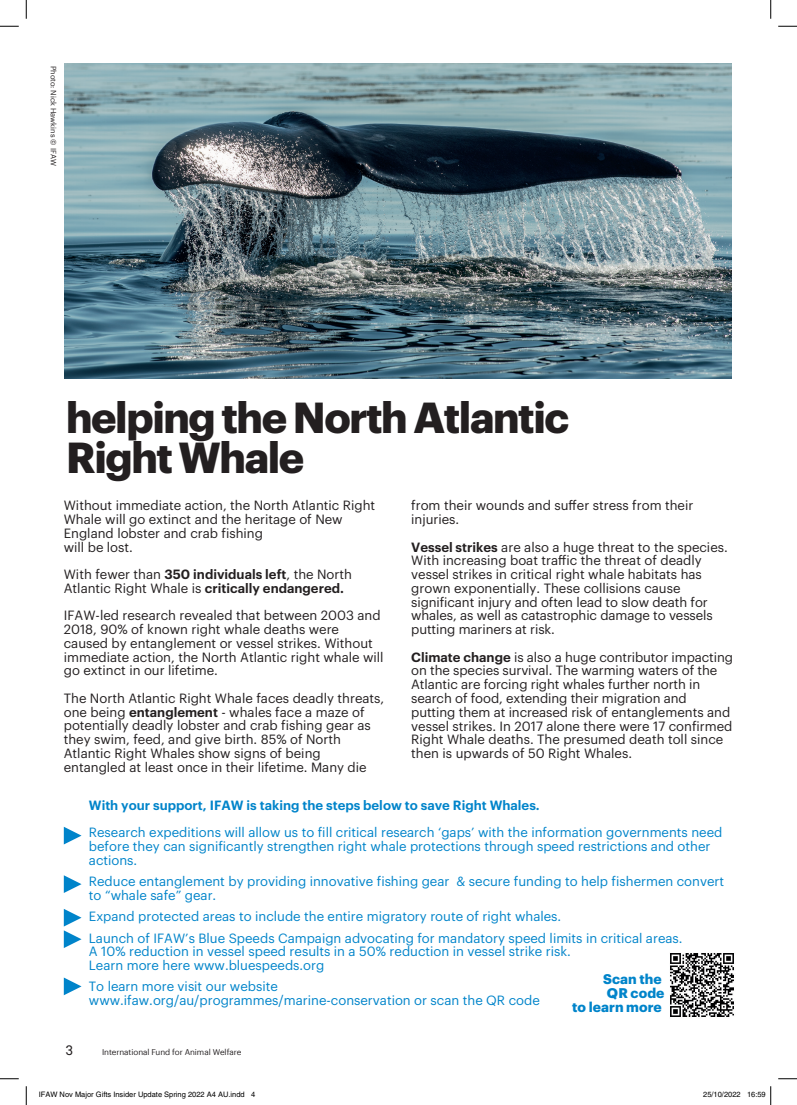
<style>
.page{position:relative;width:797px;height:1105px;background:#fff}
.page>*{position:absolute;margin:0;border:0;box-sizing:border-box;transform-origin:0 0}
.t1{font:700 42.5px/40px "Graphik";letter-spacing:-.035em;color:#231f20}
.t2{font:700 13.75px/13.8px "Graphik";letter-spacing:.005em;color:#0084ca;text-align:right}
.t3{font:13.75px "Akkurat Mono";color:#231f20}
.t4{font:13.12px/13.8px "false";color:#231f20}
.t5{font:13.12px/13.8px "false";color:#0084ca}
.t6{font:600 13.12px "Graphik";color:#0084ca}
.t7{font:600 13.12px "Graphik";color:#231f20}
.t8{font:8.12px "Graphik";letter-spacing:-.005em;color:#231f20}
.t9{font:7.5px "Helvetica";color:#000}
.t10{font:7.5px "Graphik";color:#231f20}
.s1{font-family:"Graphik";font-weight:600}
.s2{font-family:"false";font-weight:400}
</style>
<div class="page">
<svg style="left:0;top:25px;width:19px;height:2px"></svg>
<svg style="left:778px;top:25px;width:19px;height:2px"></svg>
<svg style="left:0;top:1078px;width:19px;height:1px"></svg>
<svg style="left:778px;top:1078px;width:19px;height:1px"></svg>
<svg style="left:25px;top:0;width:2px;height:19px"></svg>
<svg style="left:25px;top:1086px;width:2px;height:19px"></svg>
<svg style="left:770px;top:0;width:1px;height:19px"></svg>
<svg style="left:770px;top:1086px;width:1px;height:19px"></svg>
<svg style="left:64px;top:977px;width:17px;height:18px"></svg>
<svg style="left:64px;top:827px;width:17px;height:17px"></svg>
<svg style="left:64px;top:875px;width:17px;height:18px"></svg>
<svg style="left:64px;top:909px;width:17px;height:39px"></svg>
<img style="left:65px;top:64px;width:666px;height:314px">
<img style="left:670px;top:953px;width:64px;height:64px">
<p class="t10" style="left:59px;top:66px;width:101px;rotate:90deg">Photo: Nick Hawkins © IFAW</p>
<h1 class="t1" style="left:66px;top:393px;width:504px">helping the North Atlantic<br>Right Whale</h1>
<p class="t4" style="left:64px;top:498px;width:313px">Without immediate action, the North Atlantic Right Whale will go extinct and the heritage of New England lobster and crab fishing<br>will be lost.</p>
<p class="t4" style="left:64px;top:566px;width:290px">With fewer than <span class="s1">350 individuals left</span>, the North</p>
<p class="t7" style="left:64px;top:578px;width:282px"><span class="s2">Atlantic Right Whale is</span> critically endangered.</p>
<p class="t4" style="left:64px;top:608px;width:321px">IFAW-led research revealed that between 2003 and 2018, 90% of known right whale deaths were caused by entanglement or vessel strikes. Without immediate action, the North Atlantic right whale will go extinct in our lifetime.</p>
<p class="t4" style="left:64px;top:690px;width:322px">The North Atlantic Right Whale faces deadly threats, one being <span class="s1">entanglement</span> - whales face a maze of potentially deadly lobster and crab fishing gear as they swim, feed, and give birth. 85% of North Atlantic Right Whales show signs of being entangled at least once in their lifetime. Many die</p>
<p class="t4" style="left:411px;top:498px;width:283px">from their wounds and suffer stress from their injuries.</p>
<p class="t4" style="left:411px;top:539px;width:318px"><span class="s1">Vessel strikes</span> are also a huge threat to the species.<br>With increasing boat traffic the threat of deadly vessel strikes in critical right whale habitats has grown exponentially. These collisions cause significant injury and often lead to slow death for whales, as well as catastrophic damage to vessels putting mariners at risk.</p>
<p class="t4" style="left:411px;top:649px;width:323px"><span class="s1">Climate change</span> is also a huge contributor impacting on the species survival. The warming waters of the Atlantic are forcing right whales further north in search of food, extending their migration and putting them at increased risk of entanglements and vessel strikes. In 2017 alone there were 17 confirmed Right Whale deaths. The presumed death toll since then is upwards of 50 Right Whales.</p>
<p class="t6" style="left:89px;top:795px;width:452px">With your support, IFAW is taking the steps below to save Right Whales.</p>
<p class="t5" style="left:89px;top:825px;width:635px">Research expeditions will allow us to fill critical research ‘gaps’ with the information governments need before they can significantly strengthen right whale protections through speed restrictions and other actions.</p>
<p class="t5" style="left:89px;top:873px;width:636px">Reduce entanglement by providing innovative fishing gear &amp; secure funding to help fishermen convert to “whale safe” gear.</p>
<p class="t5" style="left:89px;top:905px;width:595px;line-height:21.2px">Expand protected areas to include the entire migratory route of right whales.<br>Launch of IFAW’s Blue Speeds Campaign advocating for mandatory speed limits in critical areas.</p>
<p class="t5" style="left:89px;top:943px;width:483px">A 10% reduction in vessel speed results in a 50% reduction in vessel strike risk.<br>Learn more here www.bluespeeds.org</p>
<p class="t5" style="left:89px;top:978px;width:452px">To learn more visit our website www.ifaw.org/au/programmes/marine-conservation or scan the QR code</p>
<p class="t2" style="left:572px;top:971px;width:94px">Scan the<br>QR code<br>to learn more</p>
<p class="t3" style="left:65px;top:1042px;width:10px">3</p>
<p class="t8" style="left:102px;top:1046px;width:141px">International Fund for Animal Welfare</p>
<p class="t9" style="left:39px;top:1090px;width:218px">IFAW Nov Major Gifts Insider Update Spring 2022 A4 AU.indd 4</p>
<p class="t9" style="left:703px;top:1090px;width:64px">25/10/2022 16:59</p>
</div>
